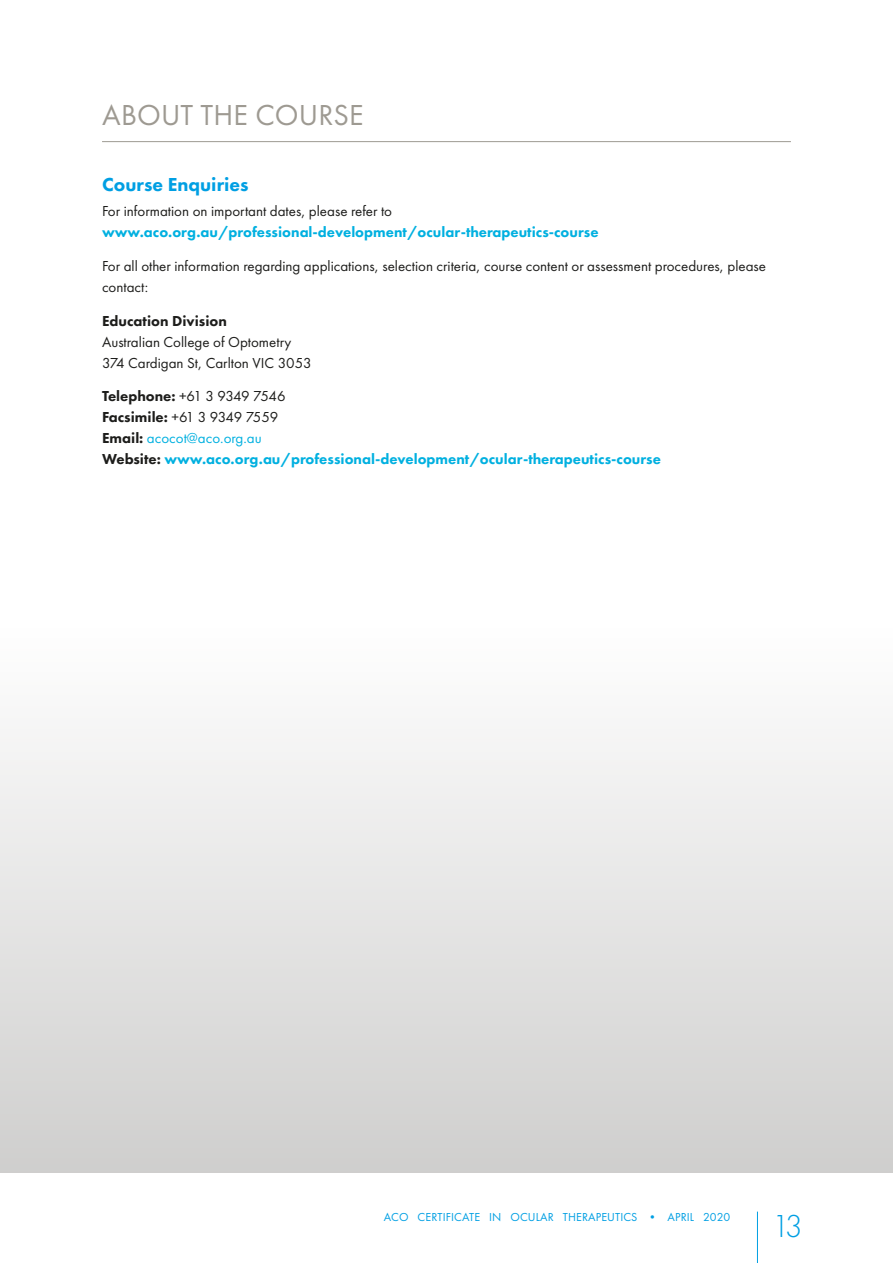
<style>
.page{position:relative;width:893px;height:1263px;background:#fff}
.page>*{position:absolute;margin:0;border:0;box-sizing:border-box;transform-origin:0 0}
.t1{font:300 33px "Futura PT";color:#009fe3}
.t2{font:30px "Futura PT";letter-spacing:.005em;color:#9e9a92}
.t3{font:800 19.5px "Futura PT";color:#009fe3}
.t4{font:15px/21px "Futura PT";color:#1d1d1b}
.t5{font:800 15px/21px "Futura PT";color:#00b0e0}
.t6{font:800 15px "Futura PT";color:#1d1d1b}
.t7{font:12px "Futura PT";letter-spacing:.01em;color:#009fe3}
.s1{color:#1d1d1b}
.s2{font-weight:400;color:#1d1d1b}
.s3{font-weight:400}
</style>
<div class="page">
<div style="left:0;top:0;width:892px;height:1172px;background:linear-gradient(to bottom,#fff,#dcdcdb)"></div>
<hr style="left:102px;top:141px;width:688px;height:1px;background:#9e9a92">
<hr style="left:757px;top:1212px;width:1px;height:51px;background:#009fe3">
<h2 class="t2" style="left:102px;top:102px;width:263px">ABOUT THE COURSE</h2>
<h3 class="t3" style="left:102px;top:176px;width:148px">Course Enquiries</h3>
<p class="t4" style="left:102px;top:202px;width:291px">For information on important dates, please refer to</p>
<p class="t5" style="left:102px;top:223px;width:498px">www.aco.org.au/professional-development/ocular-therapeutics-course</p>
<p class="t4" style="left:102px;top:257px;width:665px">For all other information regarding applications, selection criteria, course content or assessment procedures, please contact:</p>
<p class="t6" style="left:102px;top:314px;width:126px">Education Division</p>
<p class="t4" style="left:102px;top:332px;width:211px">Australian College of Optometry<br>374 Cardigan St, Carlton VIC 3053</p>
<p class="t5" style="left:102px;top:387px;width:560px"><span class="s1">Telephone:</span> <span class="s2">+61 3 9349 7546<br></span><span class="s1">Facsimile:</span> <span class="s2">+61 3 9349 7559<br></span><span class="s1">Email:</span> <span class="s3">acocot@aco.org.au<br></span><span class="s1">Website:</span> www.aco.org.au/professional-development/ocular-therapeutics-course</p>
<p class="t7" style="left:384px;top:1212px;width:348px">ACO CERTIFICATE IN OCULAR THERAPEUTICS • APRIL 2020</p>
<h1 class="t1" style="left:771px;top:1212px;width:33px">13</h1>
</div>
